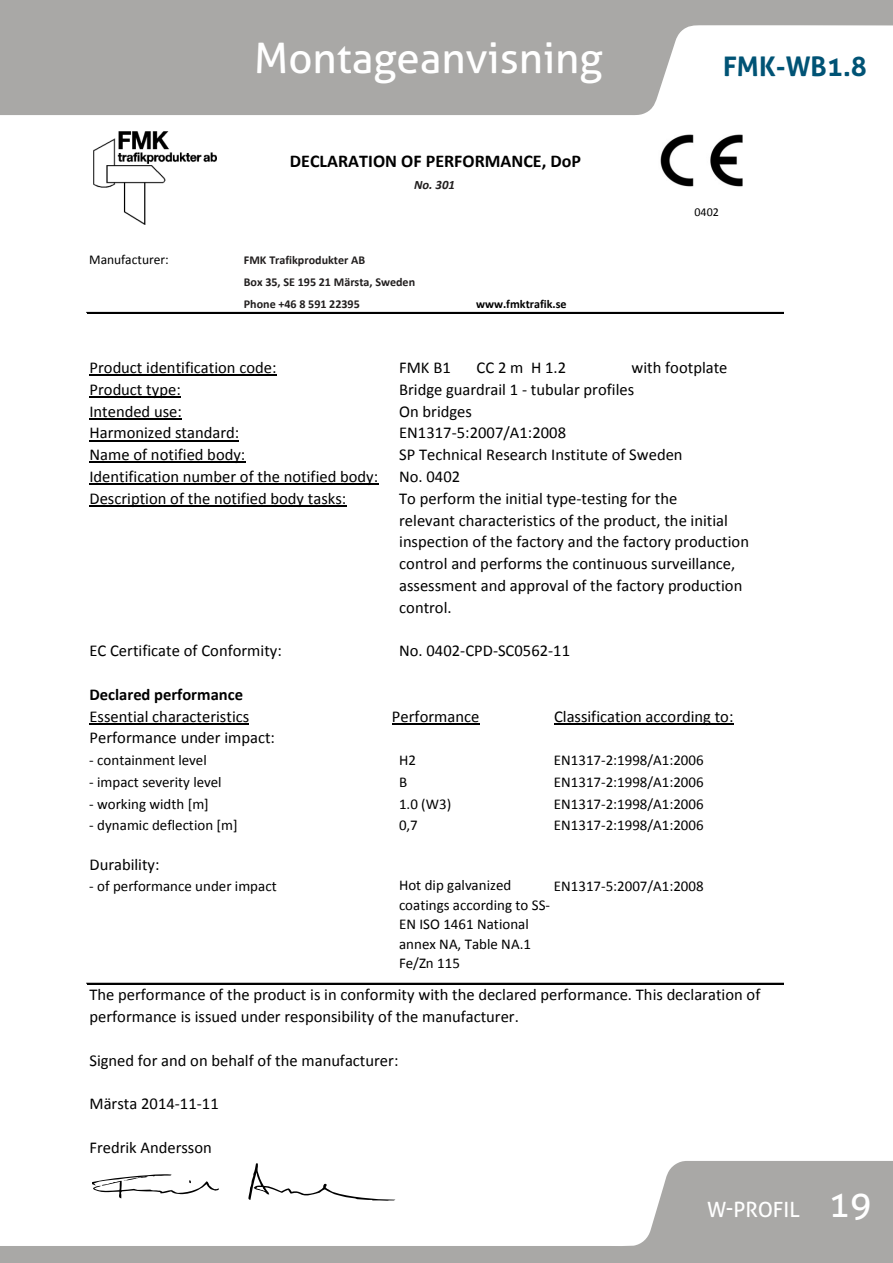
<style>
.page{position:relative;width:893px;height:1263px;background:#fff}
.page>*{position:absolute;margin:0;border:0;box-sizing:border-box;transform-origin:0 0}
.t1{font:42px "Aller";color:#fff}
.t2{font:36px "Aller";color:#fff}
.t3{font:700 27px "Aller";color:#005375}
.t4{font:21px "Aller";color:#fff}
.t5{font:700 18px "Calibri";color:#000}
.t6{font:16.5px/21.8px "Calibri";color:#000}
.t7{font:700 16.5px "Calibri";color:#000}
.t8{font:15px/19.6px "Calibri";color:#000}
.t9{font:13.5px "Calibri";color:#000}
.t10{font:italic 700 12.75px "Calibri";color:#211e1e}
.t11{font:700 12px/21.8px "Calibri";color:#211e1e}
.t12{font:700 12px "Calibri";color:#000}
.t13{font:12px "Calibri";color:#000}
</style>
<div class="page">
<svg style="left:0;top:0;width:893px;height:115px;fill:#a9a8a6"></svg>
<svg style="left:0;top:1161px;width:893px;height:102px"></svg>
<div style="left:193px;top:7px;width:408px;height:106px;background:#a9a8a6"></div>
<div style="left:690px;top:1195px;width:138px;height:64px;background:#a9a8a6"></div>
<hr style="left:89px;top:375px;width:188px;height:1px;background:#000">
<hr style="left:89px;top:396px;width:92px;height:2px;background:#000">
<hr style="left:89px;top:418px;width:93px;height:1px;background:#000">
<hr style="left:89px;top:440px;width:150px;height:1px;background:#000">
<hr style="left:89px;top:462px;width:157px;height:1px;background:#000">
<hr style="left:89px;top:484px;width:289px;height:1px;background:#000">
<hr style="left:89px;top:505px;width:258px;height:1px;background:#000">
<hr style="left:89px;top:723px;width:160px;height:1px;background:#000">
<hr style="left:554px;top:723px;width:180px;height:1px;background:#000">
<hr style="left:392px;top:723px;width:87px;height:1px;background:#000">
<hr style="left:87px;top:312px;width:697px;height:2px;background:#000">
<hr style="left:87px;top:983px;width:697px;height:1px;background:#000">
<img style="left:660px;top:134px;width:83px;height:53px">
<img style="left:93px;top:131px;width:123px;height:93px">
<svg style="left:92px;top:1174px;width:127px;height:24px"></svg>
<svg style="left:248px;top:1163px;width:147px;height:38px"></svg>
<h1 class="t1" style="left:255px;top:33px;width:269px">Rörprofilräcke</h1>
<h1 class="t1" style="left:254px;top:33px;width:350px">Montageanvisning</h1>
<p class="t5" style="left:290px;top:150px;width:293px">DECLARATION OF PERFORMANCE, DoP</p>
<p class="t10" style="left:414px;top:177px;width:42px">No. 301</p>
<p class="t9" style="left:89px;top:251px;width:81px">Manufacturer:</p>
<p class="t11" style="left:244px;top:249px;width:173px">FMK Trafikprodukter AB<br>Box 35, SE 195 21 Märsta, Sweden<br>Phone +46 8 591 22395</p>
<p class="t12" style="left:476px;top:296px;width:92px">www.fmktrafik.se</p>
<h3 class="t3" style="left:723px;top:49px;width:145px">FMK-WB1.8</h3>
<p class="t13" style="left:694px;top:205px;width:26px">0402</p>
<p class="t6" style="left:89px;top:356px;width:189px">Product identification code:</p>
<p class="t6" style="left:399px;top:356px;width:53px">FMK B1</p>
<p class="t6" style="left:477px;top:356px;width:91px">CC 2 m H 1.2</p>
<p class="t6" style="left:631px;top:356px;width:98px">with footplate</p>
<p class="t6" style="left:89px;top:378px;width:93px">Product type:</p>
<p class="t6" style="left:399px;top:378px;width:236px">Bridge guardrail 1 - tubular profiles</p>
<p class="t6" style="left:89px;top:399px;width:94px">Intended use:</p>
<p class="t6" style="left:399px;top:399px;width:74px">On bridges</p>
<p class="t6" style="left:89px;top:421px;width:151px">Harmonized standard:</p>
<p class="t6" style="left:399px;top:421px;width:168px">EN1317-5:2007/A1:2008</p>
<p class="t6" style="left:89px;top:443px;width:157px">Name of notified body:</p>
<p class="t6" style="left:399px;top:443px;width:285px">SP Technical Research Institute of Sweden</p>
<p class="t6" style="left:89px;top:465px;width:290px">Identification number of the notified body:</p>
<p class="t6" style="left:399px;top:465px;width:63px">No. 0402</p>
<p class="t6" style="left:89px;top:486px;width:258px">Description of the notified body tasks:</p>
<p class="t6" style="left:399px;top:508px;width:351px">relevant characteristics of the product, the initial inspection of the factory and the factory production control and performs the continuous surveillance, assessment and approval of the factory production control.</p>
<p class="t6" style="left:89px;top:639px;width:194px">EC Certificate of Conformity:</p>
<p class="t6" style="left:399px;top:639px;width:172px">No. 0402-CPD-SC0562-11</p>
<p class="t7" style="left:89px;top:684px;width:155px">Declared performance</p>
<p class="t6" style="left:89px;top:704px;width:161px">Essential characteristics</p>
<p class="t6" style="left:554px;top:704px;width:181px">Classification according to:</p>
<p class="t6" style="left:89px;top:726px;width:187px">Performance under impact:</p>
<p class="t8" style="left:89px;top:749px;width:119px">- containment level</p>
<p class="t8" style="left:399px;top:749px;width:18px">H2</p>
<p class="t8" style="left:554px;top:749px;width:151px">EN1317-2:1998/A1:2006</p>
<p class="t8" style="left:89px;top:771px;width:134px">- impact severity level</p>
<p class="t8" style="left:399px;top:771px;width:10px">B</p>
<p class="t8" style="left:554px;top:771px;width:151px">EN1317-2:1998/A1:2006</p>
<p class="t8" style="left:89px;top:793px;width:121px">- working width [m]</p>
<p class="t8" style="left:399px;top:793px;width:54px">1.0 (W3)</p>
<p class="t8" style="left:554px;top:793px;width:151px">EN1317-2:1998/A1:2006</p>
<p class="t8" style="left:89px;top:815px;width:150px">- dynamic deflection [m]</p>
<p class="t8" style="left:399px;top:815px;width:20px">0,7</p>
<p class="t8" style="left:554px;top:815px;width:151px">EN1317-2:1998/A1:2006</p>
<p class="t6" style="left:89px;top:852px;width:72px">Durability:</p>
<p class="t8" style="left:89px;top:876px;width:189px">- of performance under impact</p>
<p class="t8" style="left:554px;top:876px;width:151px">EN1317-5:2007/A1:2008</p>
<p class="t6" style="left:399px;top:487px;width:280px">To perform the initial type-testing for the</p>
<p class="t6" style="left:392px;top:704px;width:89px">Performance</p>
<p class="t8" style="left:399px;top:874px;width:153px">Hot dip galvanized coatings according to SS-<br>EN ISO 1461 National annex NA, Table NA.1<br>Fe/Zn 115</p>
<p class="t6" style="left:89px;top:983px;width:672px">The performance of the product is in conformity with the declared performance. This declaration of performance is issued under responsibility of the manufacturer.</p>
<p class="t6" style="left:89px;top:1048px;width:310px">Signed for and on behalf of the manufacturer:</p>
<p class="t6" style="left:89px;top:1092px;width:131px">Märsta 2014-11-11</p>
<p class="t6" style="left:89px;top:1135px;width:124px">Fredrik Andersson</p>
<p class="t4" style="left:708px;top:1197px;width:108px">RÖRPROFIL</p>
<p class="t4" style="left:707px;top:1197px;width:94px">W-PROFIL</p>
<h2 class="t2" style="left:828px;top:1182px;width:45px">19</h2>
</div>
